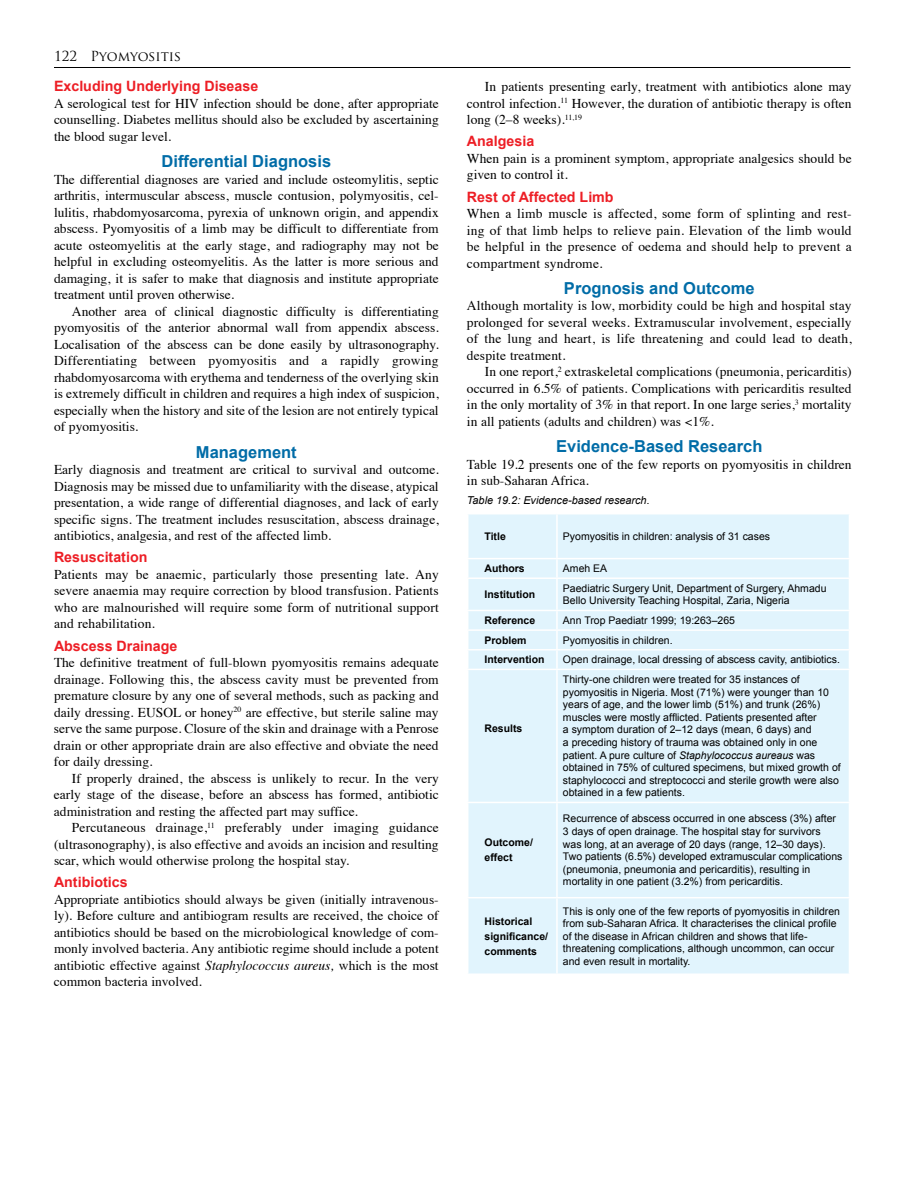
<style>
.page{position:relative;width:918px;height:1188px;background:#fff}
.page>*{position:absolute;margin:0;border:0;box-sizing:border-box;transform-origin:0 0}
.t1{font:700 16.5px "Arial";color:#006ca7}
.t2{font:700 14.25px "Arial";color:#ed1e25}
.t3{font:13.5px/16.5px "Times";color:#000;text-align:justify}
.t4{font:13.5px "Trajan Pro";color:#000}
.t5{font:italic 10.8px "Arial";color:#000}
.t6{font:10.5px/12.6px "Arial";color:#000}
.t7{font:700 10.5px/15px "Arial";color:#000}
.s1{font-style:italic}
</style>
<div class="page">
<hr style="left:54px;top:67px;width:796px;height:1px;background:#000">
<div style="left:468px;top:514px;width:381px;height:460px;background:#e1f4fd"></div>
<hr style="left:556px;top:514px;width:2px;height:44px;background:#fff">
<hr style="left:467px;top:558px;width:90px;height:1px;background:#fff">
<hr style="left:557px;top:558px;width:293px;height:1px;background:#fff">
<svg style="left:556px;top:559px;width:2px;height:18px"></svg>
<hr style="left:467px;top:577px;width:90px;height:2px;background:#fff">
<hr style="left:557px;top:577px;width:293px;height:2px;background:#fff">
<hr style="left:556px;top:579px;width:2px;height:31px;background:#fff">
<hr style="left:467px;top:610px;width:90px;height:1px;background:#fff">
<hr style="left:557px;top:610px;width:293px;height:1px;background:#fff">
<hr style="left:467px;top:629px;width:90px;height:2px;background:#fff">
<hr style="left:557px;top:629px;width:293px;height:2px;background:#fff">
<hr style="left:467px;top:649px;width:90px;height:2px;background:#fff">
<hr style="left:557px;top:649px;width:293px;height:2px;background:#fff">
<svg style="left:556px;top:611px;width:2px;height:58px"></svg>
<hr style="left:467px;top:669px;width:90px;height:1px;background:#fff">
<hr style="left:557px;top:669px;width:293px;height:1px;background:#fff">
<hr style="left:556px;top:670px;width:2px;height:132px;background:#fff">
<hr style="left:467px;top:802px;width:90px;height:1px;background:#fff">
<hr style="left:557px;top:802px;width:293px;height:1px;background:#fff">
<hr style="left:556px;top:803px;width:2px;height:94px;background:#fff">
<hr style="left:467px;top:897px;width:90px;height:1px;background:#fff">
<hr style="left:557px;top:897px;width:293px;height:1px;background:#fff">
<hr style="left:556px;top:898px;width:2px;height:76px;background:#fff">
<p class="t4" style="left:54px;top:48px;width:129px">122 Pyomyositis</p>
<p class="t2" style="left:54px;top:77px;width:206px">Excluding Underlying Disease</p>
<p class="t3" style="left:54px;top:94px;width:386px">A serological test for HIV infection should be done, after appropriate counselling. Diabetes mellitus should also be excluded by ascertaining the blood sugar level.</p>
<p class="t1" style="left:162px;top:151px;width:171px">Differential Diagnosis</p>
<p class="t3" style="left:54px;top:170px;width:386px">The differential diagnoses are varied and include osteomylitis, septic arthritis, intermuscular abscess, muscle contusion, polymyositis, cel&shy;lulitis, rhabdomyosarcoma, pyrexia of unknown origin, and appendix abscess. Pyomyositis of a limb may be difficult to differentiate from acute osteomyelitis at the early stage, and radiography may not be helpful in excluding osteomyelitis. As the latter is more serious and damaging, it is safer to make that diagnosis and institute appropriate treatment until proven otherwise.</p>
<p class="t3" style="left:54px;top:302px;width:386px;text-indent:18px">Another area of clinical diagnostic difficulty is differentiating pyomyositis of the anterior abnormal wall from appendix abscess.<br>Localisation of the abscess can be done easily by ultrasonography.<br>Differentiating between pyomyositis and a rapidly growing rhabdomyosarcoma with erythema and tenderness of the overlying skin is extremely difficult in children and requires a high index of suspicion, especially when the history and site of the lesion are not entirely typical of pyomyositis.</p>
<p class="t1" style="left:196px;top:441px;width:102px">Management</p>
<p class="t3" style="left:54px;top:460px;width:386px">Early diagnosis and treatment are critical to survival and outcome.<br>Diagnosis may be missed due to unfamiliarity with the disease, atypical presentation, a wide range of differential diagnoses, and lack of early specific signs. The treatment includes resuscitation, abscess drainage, antibiotics, analgesia, and rest of the affected limb.</p>
<p class="t2" style="left:54px;top:548px;width:95px">Resuscitation</p>
<p class="t3" style="left:54px;top:565px;width:386px">Patients may be anaemic, particularly those presenting late. Any severe anaemia may require correction by blood transfusion. Patients who are malnourished will require some form of nutritional support and rehabilitation.</p>
<p class="t2" style="left:54px;top:636px;width:125px">Abscess Drainage</p>
<p class="t3" style="left:54px;top:653px;width:386px">The definitive treatment of full-blown pyomyositis remains adequate drainage. Following this, the abscess cavity must be prevented from premature closure by any one of several methods, such as packing and daily dressing. EUSOL or honey<sup>20</sup> are effective, but sterile saline may serve the same purpose. Closure of the skin and drainage with a Penrose drain or other appropriate drain are also effective and obviate the need for daily dressing.</p>
<p class="t3" style="left:54px;top:769px;width:386px;text-indent:18px">If properly drained, the abscess is unlikely to recur. In the very early stage of the disease, before an abscess has formed, antibiotic administration and resting the affected part may suffice.</p>
<p class="t3" style="left:54px;top:818px;width:386px;text-indent:18px">Percutaneous drainage,<sup>11</sup> preferably under imaging guidance (ultrasonography), is also effective and avoids an incision and resulting scar, which would otherwise prolong the hospital stay.</p>
<p class="t2" style="left:54px;top:873px;width:75px">Antibiotics</p>
<p class="t3" style="left:54px;top:890px;width:386px">Appropriate antibiotics should always be given (initially intravenous&shy;ly). Before culture and antibiogram results are received, the choice of antibiotics should be based on the microbiological knowledge of com&shy;monly involved bacteria. Any antibiotic regime should include a potent antibiotic effective against <span class="s1">Staphylococcus aureus,</span> which is the most common bacteria involved.</p>
<p class="t3" style="left:467px;top:77px;width:386px;text-indent:18px">In patients presenting early, treatment with antibiotics alone may control infection.<sup>11</sup> However, the duration of antibiotic therapy is often long (2–8 weeks).<sup>11,19</sup></p>
<p class="t2" style="left:467px;top:132px;width:69px">Analgesia</p>
<p class="t3" style="left:467px;top:149px;width:386px">When pain is a prominent symptom, appropriate analgesics should be given to control it.</p>
<p class="t2" style="left:467px;top:187px;width:148px">Rest of Affected Limb</p>
<p class="t3" style="left:467px;top:204px;width:386px">When a limb muscle is affected, some form of splinting and rest&shy;ing of that limb helps to relieve pain. Elevation of the limb would be helpful in the presence of oedema and should help to prevent a compartment syndrome.</p>
<p class="t1" style="left:564px;top:277px;width:192px">Prognosis and Outcome</p>
<p class="t3" style="left:467px;top:297px;width:386px">Although mortality is low, morbidity could be high and hospital stay prolonged for several weeks. Extramuscular involvement, especially of the lung and heart, is life threatening and could lead to death, despite treatment.</p>
<p class="t3" style="left:467px;top:363px;width:386px;text-indent:18px">In one report,<sup>2</sup> extraskeletal complications (pneumonia, pericarditis) occurred in 6.5% of patients. Complications with pericarditis resulted in the only mortality of 3% in that report. In one large series,<sup>3</sup> mortality in all patients (adults and children) was &lt;1%.</p>
<p class="t1" style="left:556px;top:436px;width:208px">Evidence-Based Research</p>
<p class="t3" style="left:467px;top:455px;width:386px">Table 19.2 presents one of the few reports on pyomyositis in children in sub-Saharan Africa.</p>
<p class="t5" style="left:467px;top:494px;width:184px">Table 19.2: Evidence-based research.</p>
<p class="t7" style="left:485px;top:529px;width:23px">Title</p>
<p class="t6" style="left:563px;top:530px;width:209px">Pyomyositis in children: analysis of 31 cases</p>
<p class="t7" style="left:485px;top:561px;width:42px">Authors</p>
<p class="t6" style="left:563px;top:562px;width:46px">Ameh EA</p>
<p class="t7" style="left:485px;top:587px;width:52px">Institution</p>
<p class="t6" style="left:563px;top:582px;width:265px">Paediatric Surgery Unit, Department of Surgery, Ahmadu<br>Bello University Teaching Hospital, Zaria, Nigeria</p>
<p class="t7" style="left:485px;top:613px;width:52px">Reference</p>
<p class="t6" style="left:563px;top:614px;width:174px">Ann Trop Paediatr 1999; 19:263–265</p>
<p class="t7" style="left:485px;top:633px;width:44px">Problem</p>
<p class="t6" style="left:563px;top:634px;width:111px">Pyomyositis in children.</p>
<p class="t7" style="left:485px;top:653px;width:62px">Intervention</p>
<p class="t6" style="left:563px;top:654px;width:279px">Open drainage, local dressing of abscess cavity, antibiotics.</p>
<p class="t7" style="left:485px;top:721px;width:39px">Results</p>
<p class="t7" style="left:485px;top:836px;width:50px">Outcome/ effect</p>
<p class="t6" style="left:563px;top:673px;width:279px">Thirty-one children were treated for 35 instances of pyomyositis in Nigeria. Most (71%) were younger than 10 years of age, and the lower limb (51%) and trunk (26%) muscles were mostly afflicted. Patients presented after<br>a symptom duration of 2–12 days (mean, 6 days) and<br>a preceding history of trauma was obtained only in one patient. A pure culture of <span class="s1">Staphylococcus aureaus</span> was obtained in 75% of cultured specimens, but mixed growth of staphylococci and streptococci and sterile growth were also obtained in a few patients.</p>
<p class="t6" style="left:563px;top:813px;width:281px">Recurrence of abscess occurred in one abscess (3%) after 3 days of open drainage. The hospital stay for survivors<br>was long, at an average of 20 days (range, 12–30 days).<br>Two patients (6.5%) developed extramuscular complications (pneumonia, pneumonia and pericarditis), resulting in mortality in one patient (3.2%) from pericarditis.</p>
<p class="t7" style="left:485px;top:914px;width:65px">Historical significance/ comments</p>
<p class="t6" style="left:563px;top:905px;width:279px">This is only one of the few reports of pyomyositis in children from sub-Saharan Africa. It characterises the clinical profile of the disease in African children and shows that life&shy;threatening complications, although uncommon, can occur and even result in mortality.</p>
</div>
